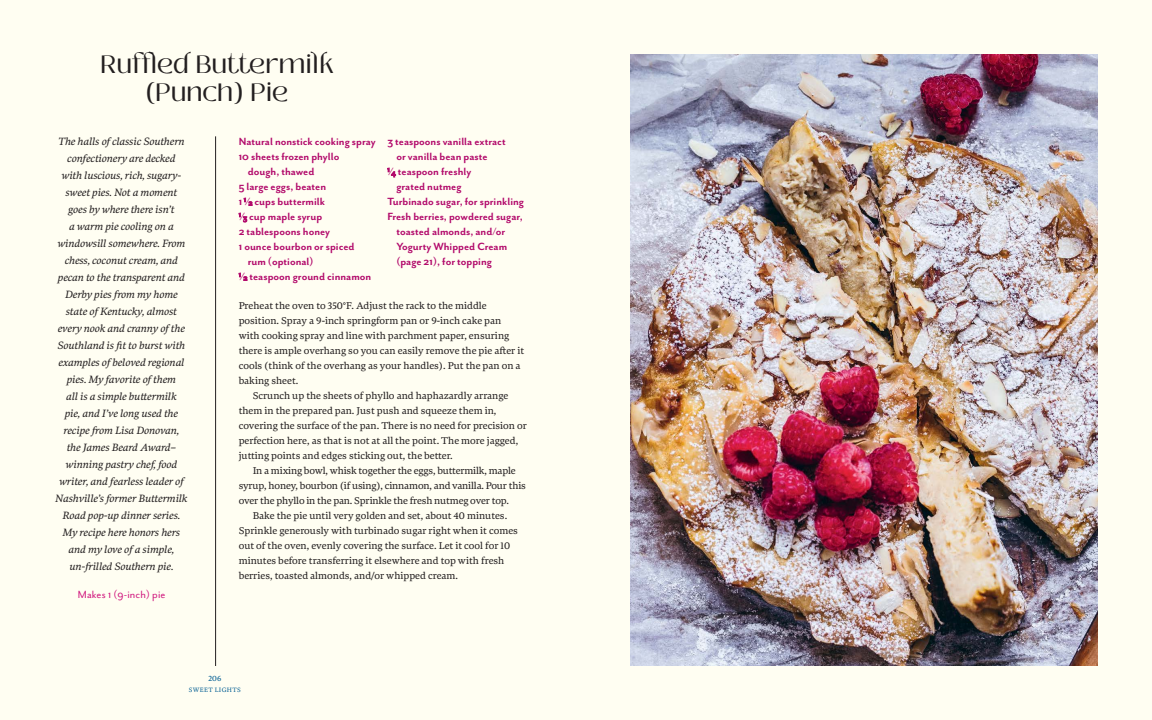
<style>
.page{position:relative;width:1152px;height:720px;background:#fffef2}
.page>*{position:absolute;margin:0;border:0;box-sizing:border-box;transform-origin:0 0}
.t1{font:25px/28px "Zolina";letter-spacing:.04em;color:#231f20;text-align:center}
.t2{font:700 12px "Mr Eaves San OT";color:#b20a6b}
.t3{font:12px "Mr Eaves San OT";letter-spacing:.01em;color:#d0157d}
.t4{font:italic 11px/17px "Bennet Text Two";color:#231f20;text-align:center}
.t5{font:10.2px "Bennet Text Two";color:#231f20}
.t6{font:8px "Bennet Text Two";color:#005d92}
.t7{font:6.5px "Bennet Text Two";letter-spacing:.05em;color:#005d92}
.s1{font-size:8.4px}
</style>
<div class="page">
<hr style="left:215px;top:136px;width:1px;height:530px;background:#231f20">
<img style="left:630px;top:54px;width:468px;height:612px">
<h1 class="t1" style="left:101px;top:51px;width:233px">Ruffled Buttermilk (Punch) Pie</h1>
<p class="t4" style="left:56px;top:133px;width:134px">The halls of classic Southern confectionery are decked<br>with luscious, rich, sugary&shy;sweet pies. Not a moment goes by where there isn’t<br>a warm pie cooling on a windowsill somewhere. From chess, coconut cream, and pecan to the transparent and<br>Derby pies from my home state of Kentucky, almost every nook and cranny of the<br>Southland is fit to burst with examples of beloved regional pies. My favorite of them<br>all is a simple buttermilk<br>pie, and I’ve long used the recipe from Lisa Donovan, the James Beard Award– winning pastry chef, food writer, and fearless leader of<br>Nashville’s former Buttermilk<br>Road pop-up dinner series.<br>My recipe here honors hers and my love of a simple, un-frilled Southern pie.</p>
<p class="t3" style="left:78px;top:588px;width:89px">Makes 1 (9-inch) pie</p>
<p class="t2" style="left:239px;top:135px;width:139px">Natural nonstick cooking spray</p>
<p class="t2" style="left:239px;top:150px;width:102px">10 sheets frozen phyllo</p>
<p class="t2" style="left:248px;top:165px;width:68px">dough, thawed</p>
<p class="t2" style="left:239px;top:180px;width:89px">5 large eggs, beaten</p>
<p class="t2" style="left:239px;top:195px;width:88px">1 <sup>1</sup>⁄<span class="s1">2</span> cups buttermilk</p>
<p class="t2" style="left:239px;top:210px;width:85px"><sup>1</sup>⁄<span class="s1">3</span> cup maple syrup</p>
<p class="t2" style="left:239px;top:225px;width:93px">2 tablespoons honey</p>
<p class="t2" style="left:239px;top:240px;width:117px">1 ounce bourbon or spiced</p>
<p class="t2" style="left:248px;top:255px;width:67px">rum (optional)</p>
<p class="t2" style="left:239px;top:270px;width:134px"><sup>1</sup>⁄<span class="s1">2</span> teaspoon ground cinnamon</p>
<p class="t2" style="left:387px;top:135px;width:120px">3 teaspoons vanilla extract</p>
<p class="t2" style="left:396px;top:150px;width:93px">or vanilla bean paste</p>
<p class="t2" style="left:387px;top:165px;width:85px"><sup>1</sup>⁄<span class="s1">4</span> teaspoon freshly</p>
<p class="t2" style="left:396px;top:180px;width:67px">grated nutmeg</p>
<p class="t2" style="left:387px;top:195px;width:138px">Turbinado sugar, for sprinkling</p>
<p class="t2" style="left:387px;top:210px;width:137px">Fresh berries, powdered sugar,</p>
<p class="t2" style="left:396px;top:225px;width:110px">toasted almonds, and/or</p>
<p class="t2" style="left:396px;top:240px;width:112px">Yogurty Whipped Cream</p>
<p class="t2" style="left:396px;top:255px;width:97px">(page 21), for topping</p>
<p class="t5" style="left:239px;top:299px;width:249px">Preheat the oven to 350°F. Adjust the rack to the middle</p>
<p class="t5" style="left:239px;top:314px;width:264px">position. Spray a 9-inch springform pan or 9-inch cake pan</p>
<p class="t5" style="left:239px;top:329px;width:272px">with cooking spray and line with parchment paper, ensuring</p>
<p class="t5" style="left:239px;top:344px;width:287px">there is ample overhang so you can easily remove the pie after it</p>
<p class="t5" style="left:239px;top:359px;width:283px">cools (think of the overhang as your handles). Put the pan on a</p>
<p class="t5" style="left:239px;top:374px;width:61px">baking sheet.</p>
<p class="t5" style="left:253px;top:389px;width:257px">Scrunch up the sheets of phyllo and haphazardly arrange</p>
<p class="t5" style="left:239px;top:404px;width:259px">them in the prepared pan. Just push and squeeze them in,</p>
<p class="t5" style="left:239px;top:419px;width:290px">covering the surface of the pan. There is no need for precision or</p>
<p class="t5" style="left:239px;top:434px;width:281px">perfection here, as that is not at all the point. The more jagged,</p>
<p class="t5" style="left:239px;top:449px;width:216px">jutting points and edges sticking out, the better.</p>
<p class="t5" style="left:253px;top:464px;width:265px">In a mixing bowl, whisk together the eggs, buttermilk, maple</p>
<p class="t5" style="left:239px;top:479px;width:289px">syrup, honey, bourbon (if using), cinnamon, and vanilla. Pour this</p>
<p class="t5" style="left:239px;top:494px;width:272px">over the phyllo in the pan. Sprinkle the fresh nutmeg over top.</p>
<p class="t5" style="left:253px;top:509px;width:256px">Bake the pie until very golden and set, about 40 minutes.</p>
<p class="t5" style="left:239px;top:524px;width:281px">Sprinkle generously with turbinado sugar right when it comes</p>
<p class="t5" style="left:239px;top:539px;width:273px">out of the oven, evenly covering the surface. Let it cool for 10</p>
<p class="t5" style="left:239px;top:554px;width:267px">minutes before transferring it elsewhere and top with fresh</p>
<p class="t5" style="left:239px;top:569px;width:221px">berries, toasted almonds, and/or whipped cream.</p>
<p class="t6" style="left:208px;top:673px;width:14px">206</p>
<p class="t7" style="left:189px;top:686px;width:53px">SWEET LIGHTS</p>
</div>
